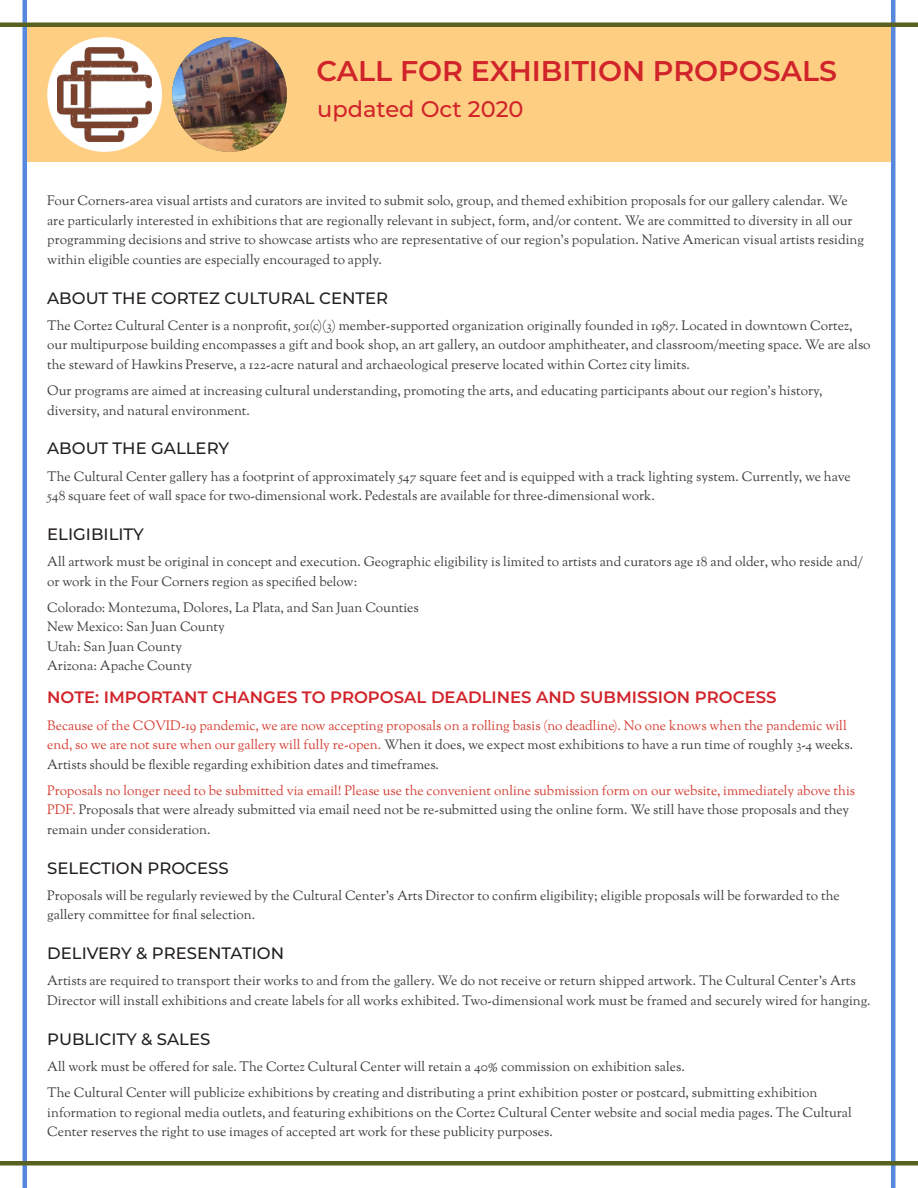
<style>
.page{position:relative;width:918px;height:1188px;background:#fff}
.page>*{position:absolute;margin:0;border:0;box-sizing:border-box;transform-origin:0 0}
.t1{font:600 28.5px "Montserrat";color:#d1232a}
.t2{font:500 22.5px "Montserrat";color:#d1232a}
.t3{font:500 16.5px "Montserrat";color:#231f20}
.t4{font:600 16.5px "Montserrat";color:#d1232a}
.Paragraph_Style_1{font:13.5px/19.5px "Goudy St M";color:#3e3e3f}
.t5{font:13.5px/19.5px "Goudy St M";color:#d53f33}
.s1{color:#3e3e3f}
.s2{color:#d53f33}
</style>
<div class="page">
<div style="left:27px;top:27px;width:864px;height:135px;background:#fece83"></div>
<div style="left:47px;top:37px;width:115px;height:115px;background:#fff;border-radius:50%"></div>
<img style="left:57px;top:47px;width:95px;height:95px">
<div style="left:22px;top:0;width:5px;height:1188px;background:#5888dd"></div>
<div style="left:891px;top:0;width:5px;height:1188px;background:#5888dd"></div>
<div style="left:0;top:1161px;width:918px;height:5px;background:#58611e"></div>
<div style="left:0;top:22px;width:918px;height:5px;background:#58611e"></div>
<img style="left:172px;top:37px;width:115px;height:115px">
<p class="t1" style="left:317px;top:51px;width:522px">CALL FOR EXHIBITION PROPOSALS</p>
<p class="t2" style="left:317px;top:93px;width:208px">updated Oct 2020</p>
<p class="Paragraph_Style_1" style="left:47px;top:192px;width:818px">Four Corners-area visual artists and curators are invited to submit solo, group, and themed exhibition proposals for our gallery calendar. We are particularly interested in exhibitions that are regionally relevant in subject, form, and/or content. We are committed to diversity in all our programming decisions and strive to showcase artists who are representative of our region’s population. Native American visual artists residing within eligible counties are especially encouraged to apply.</p>
<p class="t3" style="left:47px;top:286px;width:342px">ABOUT THE CORTEZ CULTURAL CENTER</p>
<p class="Paragraph_Style_1" style="left:47px;top:317px;width:825px">The Cortez Cultural Center is a nonprofit, 501(c)(3) member-supported organization originally founded in 1987. Located in downtown Cortez, our multipurpose building encompasses a gift and book shop, an art gallery, an outdoor amphitheater, and classroom/meeting space. We are also the steward of Hawkins Preserve, a 122-acre natural and archaeological preserve located within Cortez city limits.</p>
<p class="Paragraph_Style_1" style="left:47px;top:382px;width:777px">Our programs are aimed at increasing cultural understanding, promoting the arts, and educating participants about our region’s history, diversity, and natural environment.</p>
<p class="t3" style="left:47px;top:437px;width:183px">ABOUT THE GALLERY</p>
<p class="Paragraph_Style_1" style="left:47px;top:467px;width:805px">The Cultural Center gallery has a footprint of approximately 547 square feet and is equipped with a track lighting system. Currently, we have<br>548 square feet of wall space for two-dimensional work. Pedestals are available for three-dimensional work.</p>
<p class="t3" style="left:47px;top:523px;width:98px">ELIGIBILITY</p>
<p class="Paragraph_Style_1" style="left:47px;top:553px;width:817px">All artwork must be original in concept and execution. Geographic eligibility is limited to artists and curators age 18 and older, who reside and/ or work in the Four Corners region as specified below:</p>
<p class="Paragraph_Style_1" style="left:47px;top:599px;width:373px">Colorado: Montezuma, Dolores, La Plata, and San Juan Counties</p>
<p class="Paragraph_Style_1" style="left:47px;top:618px;width:179px">New Mexico: San Juan County</p>
<p class="Paragraph_Style_1" style="left:47px;top:638px;width:136px">Utah: San Juan County</p>
<p class="Paragraph_Style_1" style="left:47px;top:657px;width:146px">Arizona: Apache County</p>
<p class="t4" style="left:47px;top:686px;width:731px">NOTE: IMPORTANT CHANGES TO PROPOSAL DEADLINES AND SUBMISSION PROCESS</p>
<p class="t5" style="left:47px;top:716px;width:808px">Because of the COVID-19 pandemic, we are now accepting proposals on a rolling basis (no deadline). No one knows when the pandemic will end, so we are not sure when our gallery will fully re-open. <span class="s1">When it does, we expect most exhibitions to have a run time of roughly 3-4 weeks.<br>Artists should be flexible regarding exhibition dates and timeframes.</span></p>
<p class="Paragraph_Style_1" style="left:47px;top:782px;width:809px"><span class="s2">Proposals no longer need to be submitted via email! Please use the convenient online submission form on our website, immediately above this<br>PDF.</span> Proposals that were already submitted via email need not be re-submitted using the online form. We still have those proposals and they remain under consideration.</p>
<p class="t3" style="left:47px;top:856px;width:183px">SELECTION PROCESS</p>
<p class="Paragraph_Style_1" style="left:47px;top:887px;width:794px">Proposals will be regularly reviewed by the Cultural Center’s Arts Director to confirm eligibility; eligible proposals will be forwarded to the gallery committee for final selection.</p>
<p class="t3" style="left:47px;top:942px;width:238px">DELIVERY &amp; PRESENTATION</p>
<p class="Paragraph_Style_1" style="left:47px;top:972px;width:825px">Artists are required to transport their works to and from the gallery. We do not receive or return shipped artwork. The Cultural Center’s Arts<br>Director will install exhibitions and create labels for all works exhibited. Two-dimensional work must be framed and securely wired for hanging.</p>
<p class="t3" style="left:47px;top:1027px;width:165px">PUBLICITY &amp; SALES</p>
<p class="Paragraph_Style_1" style="left:47px;top:1058px;width:639px">All work must be offered for sale. The Cortez Cultural Center will retain a 40% commission on exhibition sales.</p>
<p class="Paragraph_Style_1" style="left:47px;top:1084px;width:806px">The Cultural Center will publicize exhibitions by creating and distributing a print exhibition poster or postcard, submitting exhibition information to regional media outlets, and featuring exhibitions on the Cortez Cultural Center website and social media pages. The Cultural<br>Center reserves the right to use images of accepted art work for these publicity purposes.</p>
</div>
